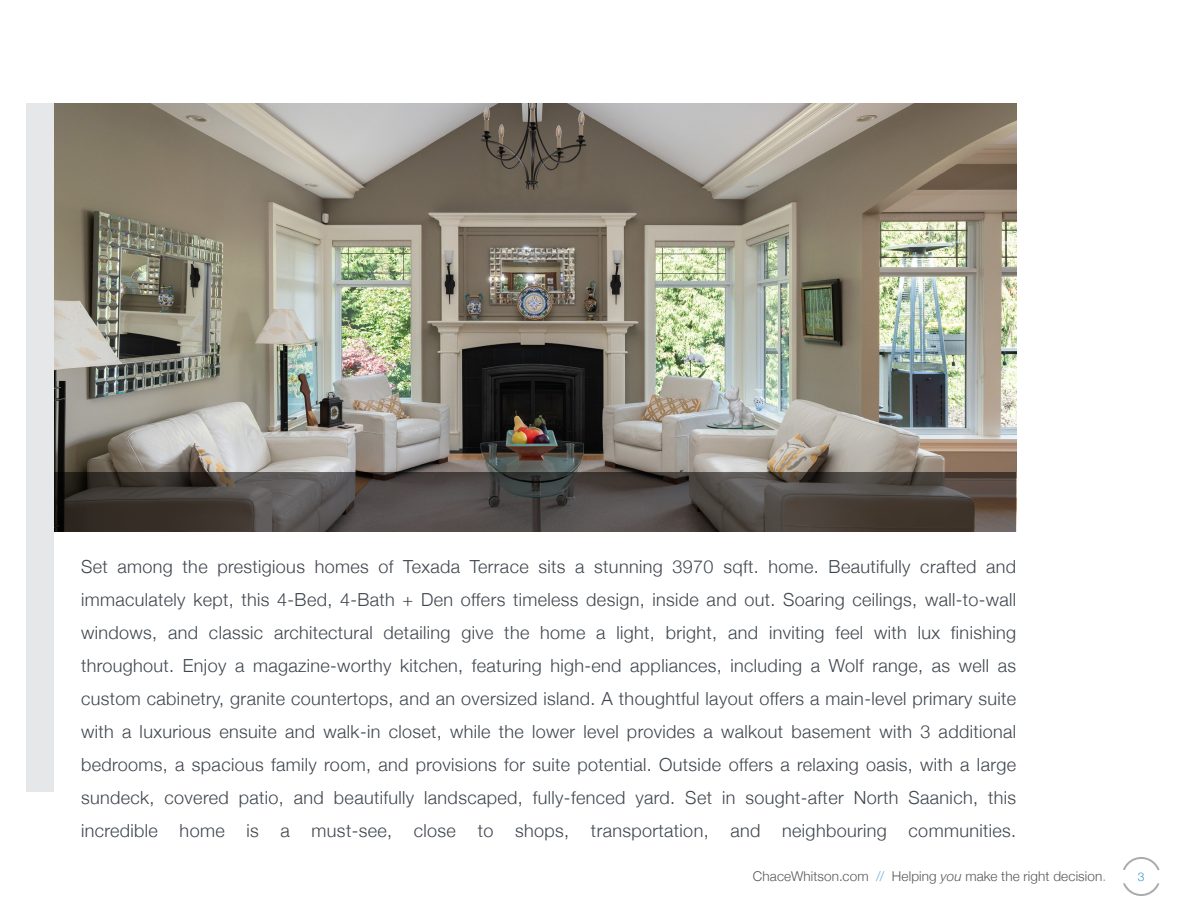
<style>
.page{position:relative;width:1188px;height:918px;background:#fff}
.page>*{position:absolute;margin:0;border:0;box-sizing:border-box;transform-origin:0 0}
.ParaStyle01-Leading_Auto__Align_Left{font:300 18px "Helvetica Neue";letter-spacing:.02em;color:#3f464d}
.t1{font:300 13.5px "Helvetica Neue";letter-spacing:.01em;color:#57585a}
.t2{font:300 12px "Helvetica Neue";color:#2f99cd}
.s1{color:#62a8d5}
.s2{font-style:italic}
</style>
<div class="page">
<svg style="left:1123px;top:857px;width:37px;height:13px"></svg>
<svg style="left:1123px;top:883px;width:37px;height:13px"></svg>
<img style="left:54px;top:103px;width:962px;height:369px">
<svg style="left:54px;top:472px;width:962px;height:60px;background:#4a4440"></svg>
<div style="left:26px;top:103px;width:28px;height:689px;background:#e6e7e9"></div>
<p class="ParaStyle01-Leading_Auto__Align_Left" style="left:81px;top:552px;width:937px">Set among the prestigious homes of Texada Terrace sits a stunning 3970 sqft. home. Beautifully crafted and</p>
<p class="ParaStyle01-Leading_Auto__Align_Left" style="left:81px;top:585px;width:937px">immaculately kept, this 4-Bed, 4-Bath + Den offers timeless design, inside and out. Soaring ceilings, wall-to-wall</p>
<p class="ParaStyle01-Leading_Auto__Align_Left" style="left:81px;top:618px;width:937px">windows, and classic architectural detailing give the home a light, bright, and inviting feel with lux finishing</p>
<p class="ParaStyle01-Leading_Auto__Align_Left" style="left:81px;top:651px;width:937px">throughout. Enjoy a magazine-worthy kitchen, featuring high-end appliances, including a Wolf range, as well as</p>
<p class="ParaStyle01-Leading_Auto__Align_Left" style="left:81px;top:684px;width:937px">custom cabinetry, granite countertops, and an oversized island. A thoughtful layout offers a main-level primary suite</p>
<p class="ParaStyle01-Leading_Auto__Align_Left" style="left:81px;top:717px;width:937px">with a luxurious ensuite and walk-in closet, while the lower level provides a walkout basement with 3 additional</p>
<p class="ParaStyle01-Leading_Auto__Align_Left" style="left:81px;top:750px;width:937px">bedrooms, a spacious family room, and provisions for suite potential. Outside offers a relaxing oasis, with a large</p>
<p class="ParaStyle01-Leading_Auto__Align_Left" style="left:81px;top:783px;width:937px">sundeck, covered patio, and beautifully landscaped, fully-fenced yard. Set in sought-after North Saanich, this</p>
<p class="ParaStyle01-Leading_Auto__Align_Left" style="left:81px;top:816px;width:937px">incredible home is a must-see, close to shops, transportation, and neighbouring communities.</p>
<p class="t1" style="left:753px;top:865px;width:355px">ChaceWhitson.com <span class="s1">//</span> Helping <span class="s2">you</span> make the right decision<span class="s1">.</span></p>
<p class="t2" style="left:1138px;top:867px;width:8px">3</p>
</div>
